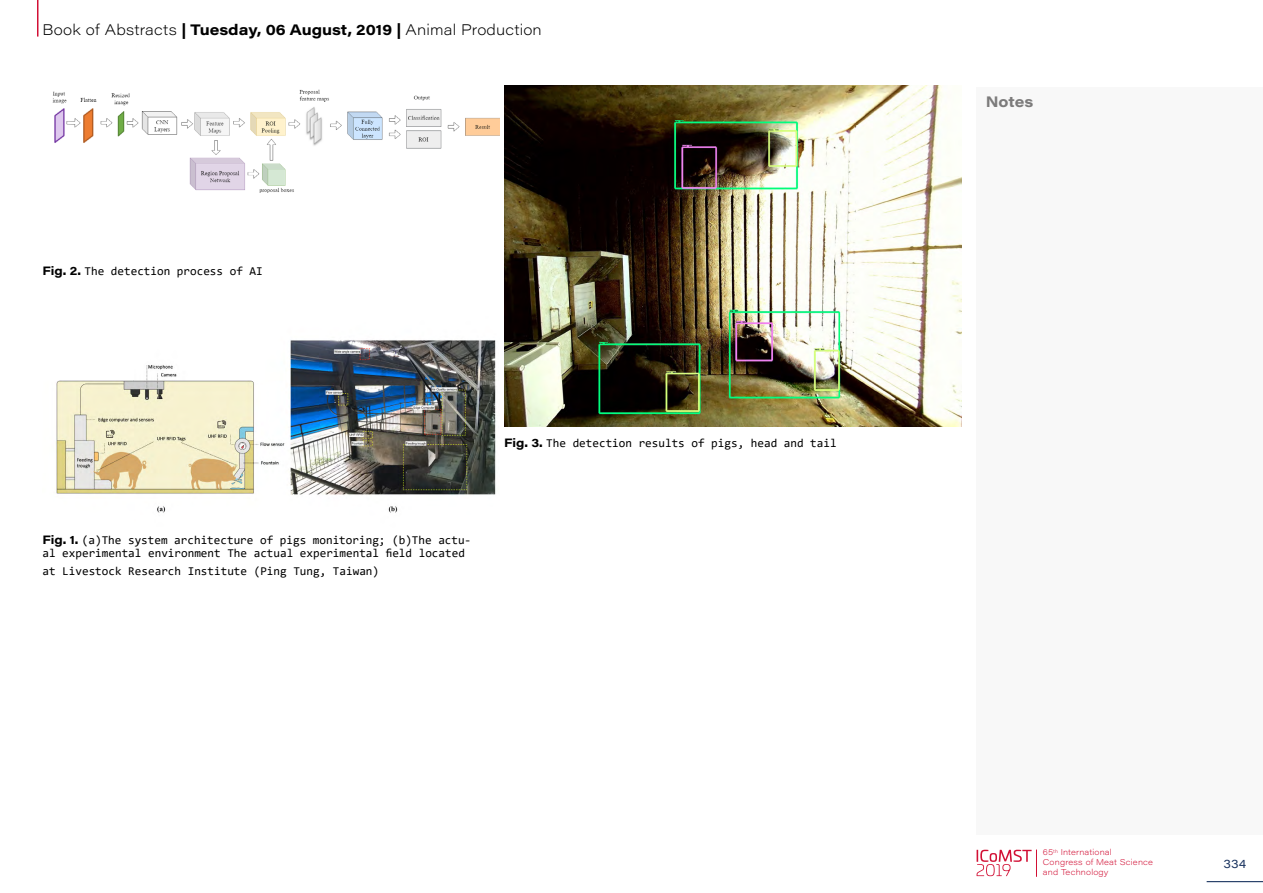
<style>
.page{position:relative;width:1263px;height:893px;background:#fff}
.page>*{position:absolute;margin:0;border:0;box-sizing:border-box;transform-origin:0 0}
.t1{font:200 15px "Acumin Pro Wide";letter-spacing:.01em;color:#000}
.t2{font:700 15px "Acumin Pro Wide";letter-spacing:-.005em;color:#7c7b7b}
.t3{font:12px/12.9px "Consolas";color:#000}
.t4{font:12px "Acumin Pro Wide";color:#1d3661}
.t5{font:200 8.25px/9.9px "Acumin Pro Wide";letter-spacing:.02em;color:#d21035}
.s1{font-weight:700}
.s2{font-family:"Acumin Pro Wide";font-weight:700}
</style>
<div class="page">
<svg style="left:976px;top:850px;width:61px;height:26px"></svg>
<hr style="left:1206px;top:881px;width:57px;height:1px;background:#1d3661">
<hr style="left:37px;top:0;width:1px;height:37px;background:#d21035">
<div style="left:976px;top:87px;width:287px;height:747px;background:#f8f8f8"></div>
<img style="left:52px;top:89px;width:448px;height:104px">
<img style="left:56px;top:340px;width:440px;height:173px">
<img style="left:504px;top:85px;width:457px;height:342px">
<p class="t1" style="left:43px;top:19px;width:501px">Book of Abstracts <span class="s1">| Tuesday, 06 August, 2019 |</span> Animal Production</p>
<p class="t3" style="left:43px;top:264px;width:222px"><span class="s2">Fig. 2.</span> The detection process of AI</p>
<p class="t3" style="left:43px;top:534px;width:430px"><span class="s2">Fig. 1.</span> (a)The system architecture of pigs monitoring; (b)The actu&shy;al experimental environment The actual experimental field located</p>
<p class="t3" style="left:43px;top:564px;width:338px">at Livestock Research Institute (Ping Tung, Taiwan)</p>
<p class="t3" style="left:504px;top:436px;width:334px"><span class="s2">Fig. 3.</span> The detection results of pigs, head and tail</p>
<p class="t2" style="left:986px;top:91px;width:49px">Notes</p>
<p class="t5" style="left:1043px;top:847px;width:112px">65<sup>th</sup> International<br>Congress of Meat Science and Technology</p>
<p class="t4" style="left:1223px;top:855px;width:24px">334</p>
</div>
